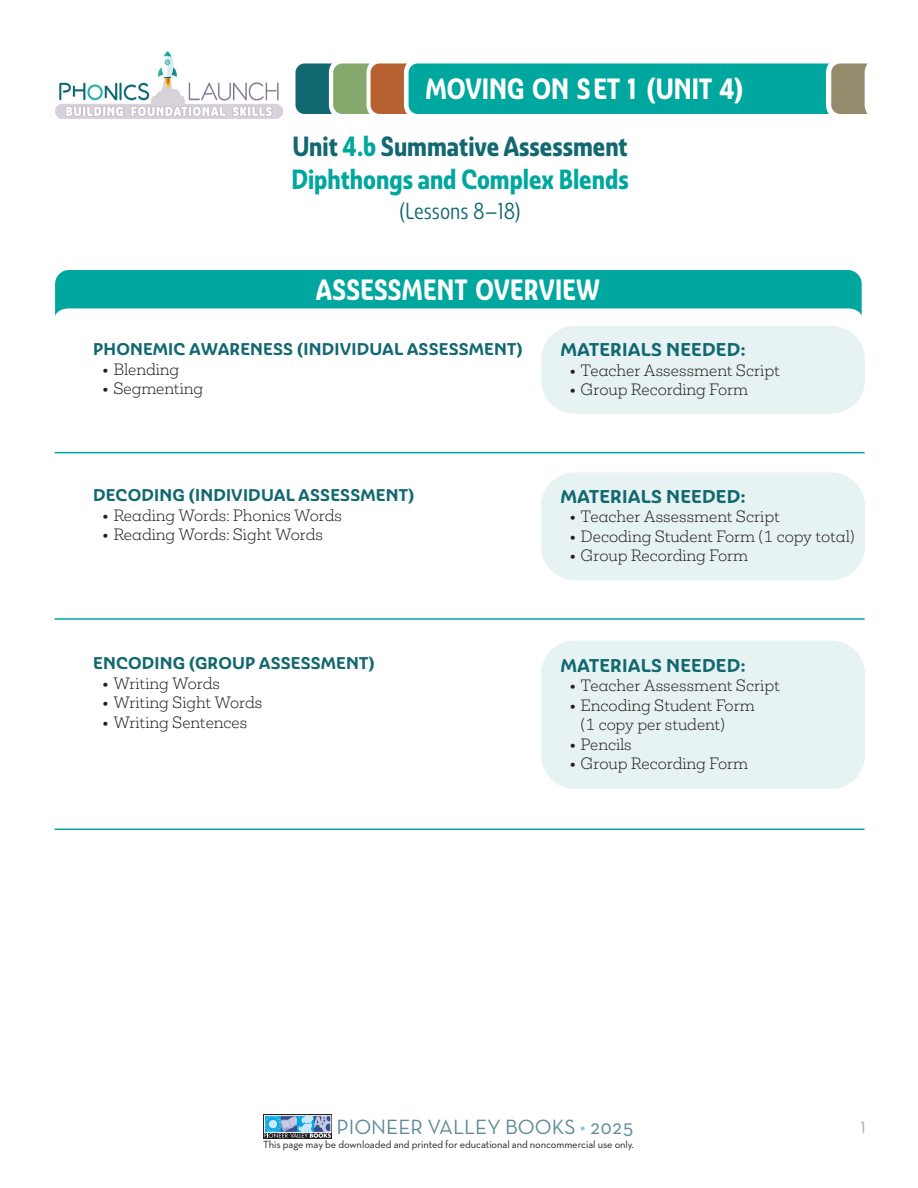
<style>
.page{position:relative;width:918px;height:1188px;background:#fff}
.page>*{position:absolute;margin:0;border:0;box-sizing:border-box;transform-origin:0 0}
.t1{font:28.5px "Ashemore Con Bol";letter-spacing:.01em;color:#fff}
.t2{font:27px/33px "Ashemore Con Bol";color:#00a79e}
.t3{font:22.5px "Ashemore Con Reg";color:#116870}
.t4{font:21px "Neutra Text TF";color:#5d8a98}
.Materials_Needed{font:18px "Ashemore Nor Bol";letter-spacing:.01em;color:#116870}
.C_HEAD{font:16.5px "Ashemore Nor Bol";letter-spacing:.01em;color:#116870}
.t5{font:300 15px/19.5px "Mokoko";color:#231f20}
.t6{font:15px "Stark";color:#a7bac2}
.t7{font:10.5px "Neutra Text TF";letter-spacing:-.005em;color:#231f20}
.s1{color:#116870}
.s2{color:#79d0e4}
</style>
<div class="page">
<svg style="left:263px;top:1115px;width:69px;height:24px"></svg>
<svg style="left:264px;top:1118px;width:67px;height:20px"></svg>
<div style="left:264px;top:1116px;width:67px;height:16px;border:1px solid #fff"></div>
<div style="left:541px;top:326px;width:324px;height:88px;background:#e7f3f2;border-radius:34px"></div>
<svg style="left:55px;top:270px;width:807px;height:46px"></svg>
<img style="left:55px;top:52px;width:228px;height:67px">
<svg style="left:295px;top:63px;width:573px;height:51px;background:#28a294"></svg>
<div style="left:541px;top:640px;width:324px;height:149px;background:#e7f3f2;border-radius:34px"></div>
<div style="left:541px;top:472px;width:324px;height:108px;background:#e7f3f2;border-radius:34px"></div>
<hr style="left:55px;top:618px;width:810px;height:2px;background:#00a79e">
<hr style="left:55px;top:829px;width:810px;height:1px;background:#00a79e">
<hr style="left:55px;top:452px;width:810px;height:1px;background:#00a79e">
<p class="t1" style="left:425px;top:72px;width:319px">MOVING ON SET 1 (UNIT 4)</p>
<p class="t2" style="left:291px;top:130px;width:339px"><span class="s1">Unit</span> 4.b <span class="s1">Summative Assessment<br></span>Diphthongs and Complex Blends</p>
<p class="t3" style="left:399px;top:198px;width:123px">(Lessons 8–18)</p>
<p class="t1" style="left:316px;top:272px;width:286px">ASSESSMENT OVERVIEW</p>
<p class="C_HEAD" style="left:93px;top:339px;width:431px">PHONEMIC AWARENESS (INDIVIDUAL ASSESSMENT)</p>
<p class="t5" style="left:103px;top:359px;width:78px">• Blending</p>
<p class="t5" style="left:103px;top:378px;width:102px">• Segmenting</p>
<p class="C_HEAD" style="left:93px;top:485px;width:323px">DECODING (INDIVIDUAL ASSESSMENT)</p>
<p class="t5" style="left:103px;top:505px;width:241px">• Reading Words: Phonics Words</p>
<p class="t5" style="left:103px;top:525px;width:222px">• Reading Words: Sight Words</p>
<p class="C_HEAD" style="left:93px;top:653px;width:283px">ENCODING (GROUP ASSESSMENT)</p>
<p class="t5" style="left:103px;top:673px;width:119px">• Writing Words</p>
<p class="t5" style="left:103px;top:692px;width:161px">• Writing Sight Words</p>
<p class="t5" style="left:103px;top:712px;width:146px">• Writing Sentences</p>
<p class="Materials_Needed" style="left:560px;top:339px;width:187px">MATERIALS NEEDED:</p>
<p class="t5" style="left:570px;top:360px;width:212px">• Teacher Assessment Script</p>
<p class="t5" style="left:570px;top:379px;width:180px">• Group Recording Form</p>
<p class="Materials_Needed" style="left:560px;top:485px;width:187px">MATERIALS NEEDED:</p>
<p class="t5" style="left:570px;top:506px;width:212px">• Teacher Assessment Script</p>
<p class="t5" style="left:570px;top:526px;width:287px">• Decoding Student Form (1 copy total)</p>
<p class="t5" style="left:570px;top:545px;width:180px">• Group Recording Form</p>
<p class="Materials_Needed" style="left:560px;top:655px;width:187px">MATERIALS NEEDED:</p>
<p class="t5" style="left:570px;top:676px;width:212px">• Teacher Assessment Script</p>
<p class="t5" style="left:581px;top:695px;width:176px;text-indent:-11px">• Encoding Student Form (1 copy per student)</p>
<p class="t5" style="left:570px;top:734px;width:64px">• Pencils</p>
<p class="t5" style="left:570px;top:754px;width:180px">• Group Recording Form</p>
<h3 class="t4" style="left:337px;top:1114px;width:299px">PIONEER VALLEY BOOKS <span class="s2">•</span> 2025</h3>
<p class="t7" style="left:263px;top:1138px;width:372px">This page may be downloaded and printed for educational and noncommercial use only.</p>
<p class="t6" style="left:861px;top:1116px;width:6px">1</p>
</div>
